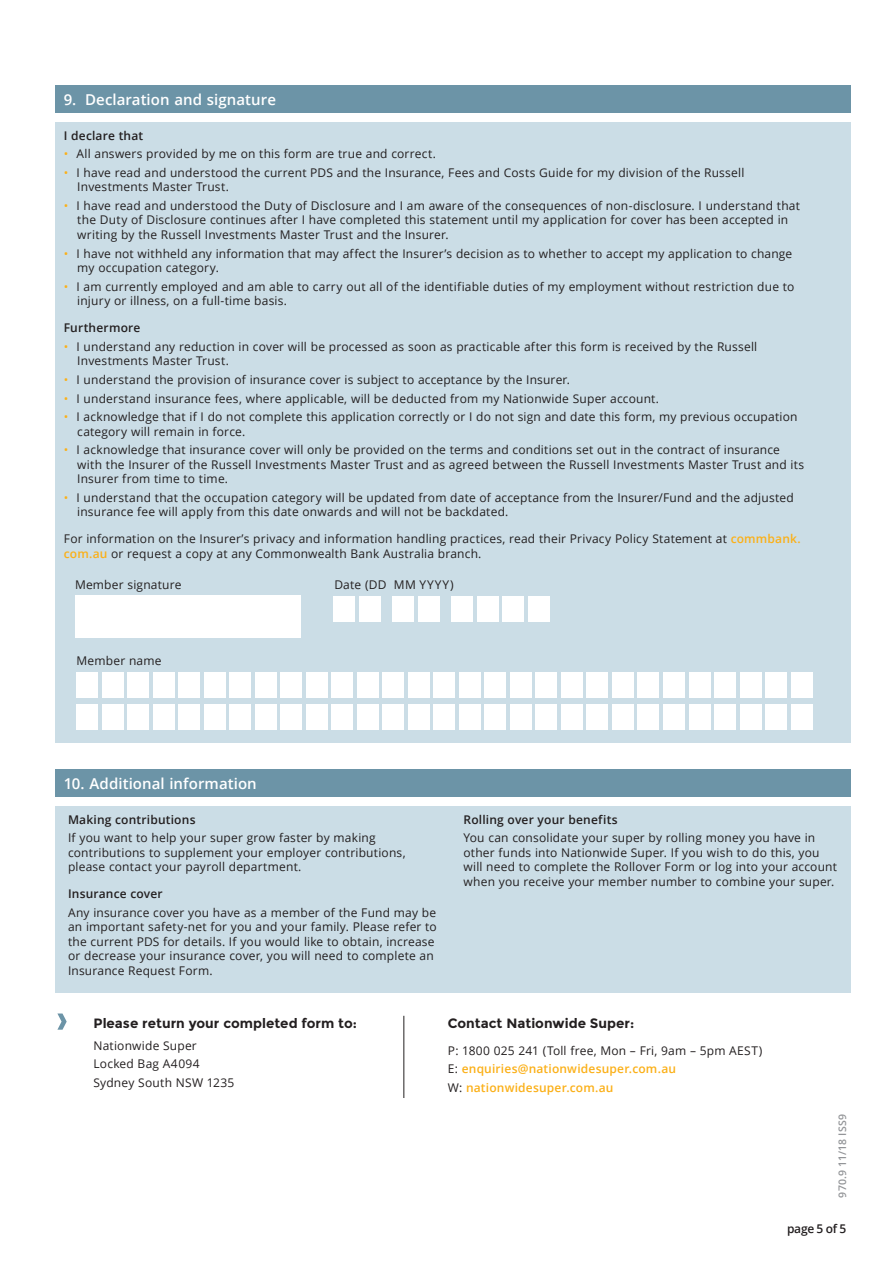
<style>
.page{position:relative;width:893px;height:1263px;background:#fff}
.page>*{position:absolute;margin:0;border:0;box-sizing:border-box;transform-origin:0 0}
.t1{font:600 15px "Open Sans";letter-spacing:.005em;color:#fff}
.t2{font:700 13.5px "Montserrat";color:#231f20}
.t3{font:12px/14.4px "Open Sans";letter-spacing:.015em;color:#231f20}
.t4{font:600 12px/18.6px "Open Sans";letter-spacing:.015em;color:#fbb018}
.t5{font:600 12px "Open Sans";letter-spacing:.015em;color:#231f20}
.t6{font:600 10.5px "Open Sans";letter-spacing:.02em;color:#939598}
.s1{color:#fbb018}
.s2{font-weight:600;color:#fbb018}
.s3{font-weight:400;color:#231f20}
</style>
<div class="page">
<div style="left:55px;top:85px;width:795px;height:29px;background:#6c94a7"></div>
<div style="left:55px;top:122px;width:795px;height:620px;background:#cbdde6"></div>
<div style="left:75px;top:596px;width:225px;height:42px;background:#fff"></div>
<div style="left:334px;top:596px;width:21px;height:26px;background:#fff"></div>
<div style="left:359px;top:596px;width:22px;height:26px;background:#fff"></div>
<div style="left:393px;top:596px;width:21px;height:26px;background:#fff"></div>
<div style="left:418px;top:596px;width:21px;height:26px;background:#fff"></div>
<div style="left:451px;top:596px;width:22px;height:26px;background:#fff"></div>
<div style="left:502px;top:596px;width:22px;height:26px;background:#fff"></div>
<div style="left:477px;top:596px;width:21px;height:26px;background:#fff"></div>
<div style="left:528px;top:596px;width:21px;height:26px;background:#fff"></div>
<div style="left:383px;top:672px;width:21px;height:25px;background:#fff"></div>
<div style="left:536px;top:672px;width:21px;height:25px;background:#fff"></div>
<div style="left:485px;top:672px;width:21px;height:25px;background:#fff"></div>
<div style="left:332px;top:672px;width:21px;height:25px;background:#fff"></div>
<div style="left:434px;top:672px;width:21px;height:25px;background:#fff"></div>
<div style="left:587px;top:672px;width:21px;height:25px;background:#fff"></div>
<div style="left:408px;top:672px;width:21px;height:25px;background:#fff"></div>
<div style="left:561px;top:672px;width:22px;height:25px;background:#fff"></div>
<div style="left:510px;top:672px;width:21px;height:25px;background:#fff"></div>
<div style="left:357px;top:672px;width:21px;height:25px;background:#fff"></div>
<div style="left:459px;top:672px;width:21px;height:25px;background:#fff"></div>
<div style="left:230px;top:672px;width:21px;height:25px;background:#fff"></div>
<div style="left:281px;top:672px;width:21px;height:25px;background:#fff"></div>
<div style="left:255px;top:672px;width:21px;height:25px;background:#fff"></div>
<div style="left:179px;top:672px;width:21px;height:25px;background:#fff"></div>
<div style="left:204px;top:672px;width:21px;height:25px;background:#fff"></div>
<div style="left:77px;top:672px;width:21px;height:25px;background:#fff"></div>
<div style="left:128px;top:672px;width:21px;height:25px;background:#fff"></div>
<div style="left:102px;top:672px;width:21px;height:25px;background:#fff"></div>
<div style="left:153px;top:672px;width:21px;height:25px;background:#fff"></div>
<div style="left:306px;top:672px;width:21px;height:25px;background:#fff"></div>
<div style="left:612px;top:672px;width:22px;height:25px;background:#fff"></div>
<div style="left:714px;top:672px;width:22px;height:25px;background:#fff"></div>
<div style="left:638px;top:672px;width:21px;height:25px;background:#fff"></div>
<div style="left:765px;top:672px;width:22px;height:25px;background:#fff"></div>
<div style="left:740px;top:672px;width:21px;height:25px;background:#fff"></div>
<div style="left:689px;top:672px;width:21px;height:25px;background:#fff"></div>
<div style="left:663px;top:672px;width:22px;height:25px;background:#fff"></div>
<div style="left:791px;top:672px;width:21px;height:25px;background:#fff"></div>
<div style="left:383px;top:704px;width:21px;height:26px;background:#fff"></div>
<div style="left:536px;top:704px;width:21px;height:26px;background:#fff"></div>
<div style="left:485px;top:704px;width:21px;height:26px;background:#fff"></div>
<div style="left:332px;top:704px;width:21px;height:26px;background:#fff"></div>
<div style="left:434px;top:704px;width:21px;height:26px;background:#fff"></div>
<div style="left:587px;top:704px;width:21px;height:26px;background:#fff"></div>
<div style="left:408px;top:704px;width:21px;height:26px;background:#fff"></div>
<div style="left:561px;top:704px;width:22px;height:26px;background:#fff"></div>
<div style="left:510px;top:704px;width:21px;height:26px;background:#fff"></div>
<div style="left:357px;top:704px;width:21px;height:26px;background:#fff"></div>
<div style="left:459px;top:704px;width:21px;height:26px;background:#fff"></div>
<div style="left:230px;top:704px;width:21px;height:26px;background:#fff"></div>
<div style="left:281px;top:704px;width:21px;height:26px;background:#fff"></div>
<div style="left:255px;top:704px;width:21px;height:26px;background:#fff"></div>
<div style="left:179px;top:704px;width:21px;height:26px;background:#fff"></div>
<div style="left:204px;top:704px;width:21px;height:26px;background:#fff"></div>
<div style="left:77px;top:704px;width:21px;height:26px;background:#fff"></div>
<div style="left:128px;top:704px;width:21px;height:26px;background:#fff"></div>
<div style="left:102px;top:704px;width:21px;height:26px;background:#fff"></div>
<div style="left:153px;top:704px;width:21px;height:26px;background:#fff"></div>
<div style="left:306px;top:704px;width:21px;height:26px;background:#fff"></div>
<div style="left:612px;top:704px;width:22px;height:26px;background:#fff"></div>
<div style="left:714px;top:704px;width:22px;height:26px;background:#fff"></div>
<div style="left:638px;top:704px;width:21px;height:26px;background:#fff"></div>
<div style="left:765px;top:704px;width:22px;height:26px;background:#fff"></div>
<div style="left:740px;top:704px;width:21px;height:26px;background:#fff"></div>
<div style="left:689px;top:704px;width:21px;height:26px;background:#fff"></div>
<div style="left:663px;top:704px;width:22px;height:26px;background:#fff"></div>
<div style="left:791px;top:704px;width:21px;height:26px;background:#fff"></div>
<div style="left:55px;top:769px;width:795px;height:28px;background:#6c94a7"></div>
<div style="left:55px;top:806px;width:795px;height:186px;background:#cbdde6"></div>
<svg style="left:57px;top:1013px;width:10px;height:17px"></svg>
<hr style="left:403px;top:1016px;width:1px;height:82px;background:#231f20">
<p class="t1" style="left:64px;top:89px;width:214px">9. Declaration and signature</p>
<p class="t5" style="left:64px;top:127px;width:81px">I declare that</p>
<p class="t3" style="left:64px;top:147px;width:374px"><span class="s1">•</span> All answers provided by me on this form are true and correct.</p>
<p class="t3" style="left:77px;top:165px;width:669px;text-indent:-14px"><span class="s1">•</span> I have read and understood the current PDS and the Insurance, Fees and Costs Guide for my division of the Russell<br>Investments Master Trust.</p>
<p class="t3" style="left:77px;top:198px;width:724px;text-indent:-14px"><span class="s1">•</span> I have read and understood the Duty of Disclosure and I am aware of the consequences of non-disclosure. I understand that the Duty of Disclosure continues after I have completed this statement until my application for cover has been accepted in writing by the Russell Investments Master Trust and the Insurer.</p>
<p class="t3" style="left:77px;top:246px;width:717px;text-indent:-14px"><span class="s1">•</span> I have not withheld any information that may affect the Insurer’s decision as to whether to accept my application to change my occupation category.</p>
<p class="t3" style="left:77px;top:279px;width:719px;text-indent:-14px"><span class="s1">•</span> I am currently employed and am able to carry out all of the identifiable duties of my employment without restriction due to injury or illness, on a full-time basis.</p>
<p class="t5" style="left:64px;top:320px;width:78px">Furthermore</p>
<p class="t3" style="left:77px;top:339px;width:681px;text-indent:-14px"><span class="s1">•</span> I understand any reduction in cover will be processed as soon as practicable after this form is received by the Russell<br>Investments Master Trust.</p>
<p class="t3" style="left:64px;top:372px;width:508px"><span class="s1">•</span> I understand the provision of insurance cover is subject to acceptance by the Insurer.</p>
<p class="t3" style="left:64px;top:391px;width:597px"><span class="s1">•</span> I understand insurance fees, where applicable, will be deducted from my Nationwide Super account.</p>
<p class="t3" style="left:77px;top:409px;width:722px;text-indent:-14px"><span class="s1">•</span> I acknowledge that if I do not complete this application correctly or I do not sign and date this form, my previous occupation category will remain in force.</p>
<p class="t3" style="left:77px;top:442px;width:728px;text-indent:-14px"><span class="s1">•</span> I acknowledge that insurance cover will only be provided on the terms and conditions set out in the contract of insurance with the Insurer of the Russell Investments Master Trust and as agreed between the Russell Investments Master Trust and its<br>Insurer from time to time.</p>
<p class="t3" style="left:77px;top:490px;width:718px;text-indent:-14px"><span class="s1">•</span> I understand that the occupation category will be updated from date of acceptance from the Insurer/Fund and the adjusted insurance fee will apply from this date onwards and will not be backdated.</p>
<p class="t3" style="left:64px;top:531px;width:738px">For information on the Insurer’s privacy and information handling practices, read their Privacy Policy Statement at <span class="s2">commbank. com.au</span> or request a copy at any Commonwealth Bank Australia branch.</p>
<p class="t3" style="left:75px;top:577px;width:108px">Member signature</p>
<p class="t3" style="left:334px;top:577px;width:121px">Date (DD MM YYYY)</p>
<p class="t3" style="left:77px;top:653px;width:86px">Member name</p>
<p class="t1" style="left:64px;top:773px;width:194px">10. Additional information</p>
<p class="t5" style="left:68px;top:811px;width:129px">Making contributions</p>
<p class="t3" style="left:68px;top:830px;width:339px">If you want to help your super grow faster by making contributions to supplement your employer contributions, please contact your payroll department.</p>
<p class="t5" style="left:68px;top:886px;width:96px">Insurance cover</p>
<p class="t3" style="left:68px;top:905px;width:370px">Any insurance cover you have as a member of the Fund may be an important safety-net for you and your family. Please refer to the current PDS for details. If you would like to obtain, increase or decrease your insurance cover, you will need to complete an Insurance Request Form.</p>
<p class="t5" style="left:463px;top:811px;width:156px">Rolling over your benefits</p>
<p class="t3" style="left:463px;top:830px;width:375px">You can consolidate your super by rolling money you have in other funds into Nationwide Super. If you wish to do this, you will need to complete the Rollover Form or log into your account when you receive your member number to combine your super.</p>
<p class="t2" style="left:94px;top:1015px;width:265px">Please return your completed form to:</p>
<p class="t2" style="left:448px;top:1015px;width:188px">Contact Nationwide Super:</p>
<p class="t4" style="left:448px;top:1041px;width:316px"><span class="s3">P: 1800 025 241 (Toll free, Mon – Fri, 9am – 5pm AEST)<br>E:</span> enquiries@nationwidesuper.com.au<br><span class="s3">W:</span> nationwidesuper.com.au</p>
<p class="t3" style="left:94px;top:1035px;width:142px;line-height:18.6px">Nationwide Super<br>Locked Bag A4094<br>Sydney South NSW 1235</p>
<p class="t6" style="left:835px;top:1197px;width:85px;rotate:-90deg">970.9 11/18 ISS9</p>
<p class="t5" style="left:787px;top:1220px;width:61px">page 5 of 5</p>
</div>
